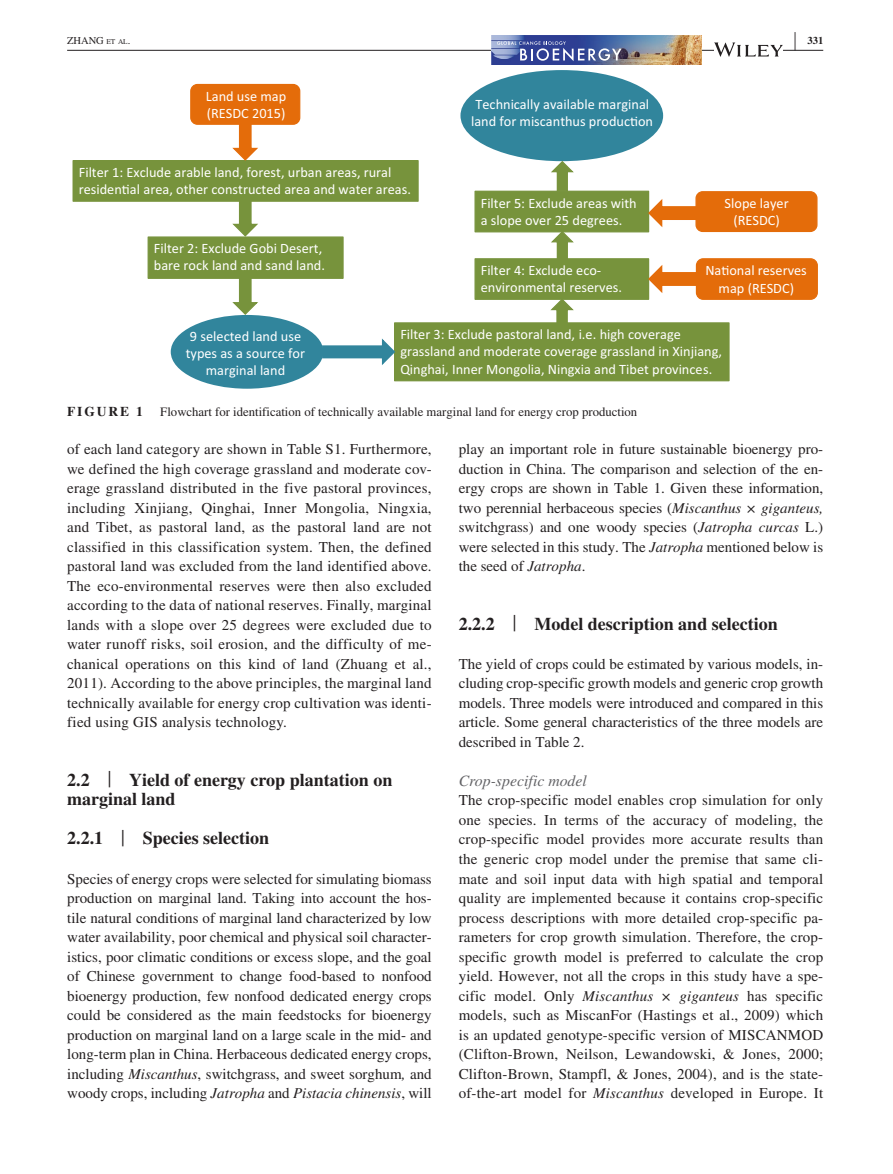
<style>
.page{position:relative;width:893px;height:1174px;background:#fff}
.page>*{position:absolute;margin:0;border:0;box-sizing:border-box;transform-origin:0 0}
.t1{font:700 25.95px "STIX";color:#231f20;scale:.36 1}
.t2{font:700 18px/19.5px "STIX";color:#231f20}
.t3{font:italic 15.75px "STIX";color:#636366}
.t4{font:15px/19.5px "STIX";color:#231f20;text-align:justify}
.t5{font:14.25px/17.1px "Calibri";color:#fff}
.t6{font:700 13.5px "STIX";letter-spacing:.14em;color:#231f20}
.t7{font:12.75px "STIX";color:#231f20}
.t8{font:10.5px "STIX";color:#231f20}
.t9{font:700 10.5px "STIX";color:#231f20}
.s1{font-size:7.35px}
.s2{font-weight:400;font-size:23.7px}
.s3{font-style:italic}
</style>
<div class="page">
<hr style="left:67px;top:50px;width:756px;height:1px;background:#231f20">
<img style="left:492px;top:35px;width:210px;height:30px">
<svg style="left:497px;top:41px;width:124px;height:20px;background:#6877b0"></svg>
<svg style="left:714px;top:42px;width:69px;height:15px"></svg>
<div style="left:73px;top:161px;width:345px;height:40px;background:#77933c"></div>
<div style="left:73px;top:160px;width:346px;height:42px;border:1px solid #77933c"></div>
<div style="left:191px;top:84px;width:109px;height:40px;background:#e46c0a;border-radius:7px"></div>
<div style="left:190px;top:84px;width:110px;height:41px;border:1px solid #e46c0a;border-radius:7px"></div>
<div style="left:148px;top:236px;width:196px;height:43px;background:#77933c;border:1px solid #77933c"></div>
<div style="left:394px;top:322px;width:336px;height:59px;background:#77933c;border:1px solid #77933c"></div>
<div style="left:474px;top:258px;width:175px;height:42px;background:#77933c;border:1px solid #77933c"></div>
<div style="left:696px;top:259px;width:121px;height:40px;background:#e46c0a;border-radius:7px"></div>
<div style="left:696px;top:258px;width:122px;height:42px;border:1px solid #e46c0a;border-radius:7px"></div>
<div style="left:171px;top:315px;width:152px;height:74px;background:#31859c;border-radius:50%"></div>
<div style="left:474px;top:191px;width:175px;height:41px;background:#77933c"></div>
<div style="left:696px;top:192px;width:121px;height:39px;background:#e46c0a;border-radius:7px"></div>
<div style="left:695px;top:191px;width:122px;height:41px;border:1px solid #e46c0a;border-radius:7px"></div>
<div style="left:460px;top:70px;width:203px;height:91px;background:#31859c;border-radius:50%"></div>
<svg style="left:232px;top:277px;width:28px;height:39px"></svg>
<svg style="left:551px;top:160px;width:24px;height:32px"></svg>
<svg style="left:551px;top:230px;width:24px;height:30px"></svg>
<svg style="left:550px;top:298px;width:25px;height:26px"></svg>
<svg style="left:232px;top:200px;width:28px;height:37px"></svg>
<svg style="left:232px;top:123px;width:28px;height:39px"></svg>
<svg style="left:321px;top:336px;width:75px;height:31px"></svg>
<svg style="left:647px;top:197px;width:51px;height:32px"></svg>
<svg style="left:647px;top:263px;width:51px;height:32px"></svg>
<h1 class="t1" style="left:794px;top:26px;width:7px">|</h1>
<p class="t8" style="left:67px;top:33px;width:65px">ZHANG <span class="s1">et al</span>.</p>
<p class="t9" style="left:807px;top:34px;width:17px">331</p>
<p class="t5" style="left:206px;top:87px;width:82px">Land use map (RESDC 2015)</p>
<p class="t5" style="left:79px;top:163px;width:334px">Filter 1: Exclude arable land, forest, urban areas, rural residen al area, other constructed area and water areas.</p>
<p class="t5" style="left:154px;top:239px;width:173px">Filter 2: Exclude Gobi Desert, bare rock land and sand land.</p>
<p class="t5" style="left:471px;top:95px;width:183px;text-align:center">Technically available marginal land for miscanthus produc on</p>
<p class="t5" style="left:481px;top:194px;width:157px">Filter 5: Exclude areas with a slope over 25 degrees.</p>
<p class="t5" style="left:724px;top:194px;width:66px;text-align:center">Slope layer (RESDC)</p>
<p class="t5" style="left:481px;top:261px;width:143px">Filter 4: Exclude eco&shy;environmental reserves.</p>
<p class="t5" style="left:705px;top:262px;width:103px;text-align:center">Na onal reserves map (RESDC)</p>
<p class="t5" style="left:186px;top:327px;width:121px;text-align:center">9 selected land use types as a source for marginal land</p>
<p class="t5" style="left:400px;top:325px;width:323px">Filter 3: Exclude pastoral land, i.e. high coverage grassland and moderate coverage grassland in Xinjiang,<br>Qinghai, Inner Mongolia, Ningxia and Tibet provinces.</p>
<p class="t6" style="left:67px;top:403px;width:77px">FIGURE 1</p>
<p class="t7" style="left:160px;top:403px;width:478px">Flowchart for identification of technically available marginal land for energy crop production</p>
<p class="t4" style="left:67px;top:440px;width:366px">of each land category are shown in Table S1. Furthermore, we defined the high coverage grassland and moderate cov&shy;erage grassland distributed in the five pastoral provinces, including Xinjiang, Qinghai, Inner Mongolia, Ningxia, and Tibet, as pastoral land, as the pastoral land are not classified in this classification system. Then, the defined pastoral land was excluded from the land identified above.<br>The eco-environmental reserves were then also excluded according to the data of national reserves. Finally, marginal lands with a slope over 25 degrees were excluded due to water runoff risks, soil erosion, and the difficulty of me&shy;chanical operations on this kind of land (Zhuang et al., 2011). According to the above principles, the marginal land technically available for energy crop cultivation was identi&shy;fied using GIS analysis technology.</p>
<p class="t2" style="left:67px;top:770px;width:327px">2.2 <span class="s2">|</span> Yield of energy crop plantation on marginal land</p>
<p class="t2" style="left:67px;top:828px;width:204px">2.2.1 <span class="s2">|</span> Species selection</p>
<p class="t4" style="left:67px;top:869px;width:366px">Species of energy crops were selected for simulating biomass production on marginal land. Taking into account the hos&shy;tile natural conditions of marginal land characterized by low water availability, poor chemical and physical soil character&shy;istics, poor climatic conditions or excess slope, and the goal of Chinese government to change food-based to nonfood bioenergy production, few nonfood dedicated energy crops could be considered as the main feedstocks for bioenergy production on marginal land on a large scale in the mid- and long-term plan in China. Herbaceous dedicated energy crops, including <span class="s3">Miscanthus</span>, switchgrass, and sweet sorghum<span class="s3">,</span> and woody crops, including <span class="s3">Jatropha</span> and <span class="s3">Pistacia chinensis</span>, will</p>
<p class="t4" style="left:459px;top:440px;width:366px">play an important role in future sustainable bioenergy pro&shy;duction in China. The comparison and selection of the en&shy;ergy crops are shown in Table 1. Given these information, two perennial herbaceous species (<span class="s3">Miscanthus × giganteus, </span>switchgrass) and one woody species (<span class="s3">Jatropha curcas</span> L.) were selected in this study. The <span class="s3">Jatropha</span> mentioned below is the seed of <span class="s3">Jatropha</span>.</p>
<p class="t2" style="left:459px;top:614px;width:321px">2.2.2 <span class="s2">|</span> Model description and selection</p>
<p class="t4" style="left:459px;top:655px;width:366px">The yield of crops could be estimated by various models, in&shy;cluding crop-specific growth models and generic crop growth models. Three models were introduced and compared in this article. Some general characteristics of the three models are described in Table 2.</p>
<p class="t3" style="left:459px;top:770px;width:130px">Crop-specific model</p>
<p class="t4" style="left:459px;top:791px;width:366px">The crop-specific model enables crop simulation for only one species. In terms of the accuracy of modeling, the crop-specific model provides more accurate results than the generic crop model under the premise that same cli&shy;mate and soil input data with high spatial and temporal quality are implemented because it contains crop-specific process descriptions with more detailed crop-specific pa&shy;rameters for crop growth simulation. Therefore, the crop&shy;specific growth model is preferred to calculate the crop yield. However, not all the crops in this study have a spe&shy;cific model. Only <span class="s3">Miscanthus × giganteus</span> has specific models, such as MiscanFor (Hastings et al., 2009) which is an updated genotype-specific version of MISCANMOD (Clifton-Brown, Neilson, Lewandowski, &amp; Jones, 2000; Clifton-Brown, Stampfl, &amp; Jones, 2004), and is the state&shy;of-the-art model for <span class="s3">Miscanthus</span> developed in Europe. It</p>
</div>
